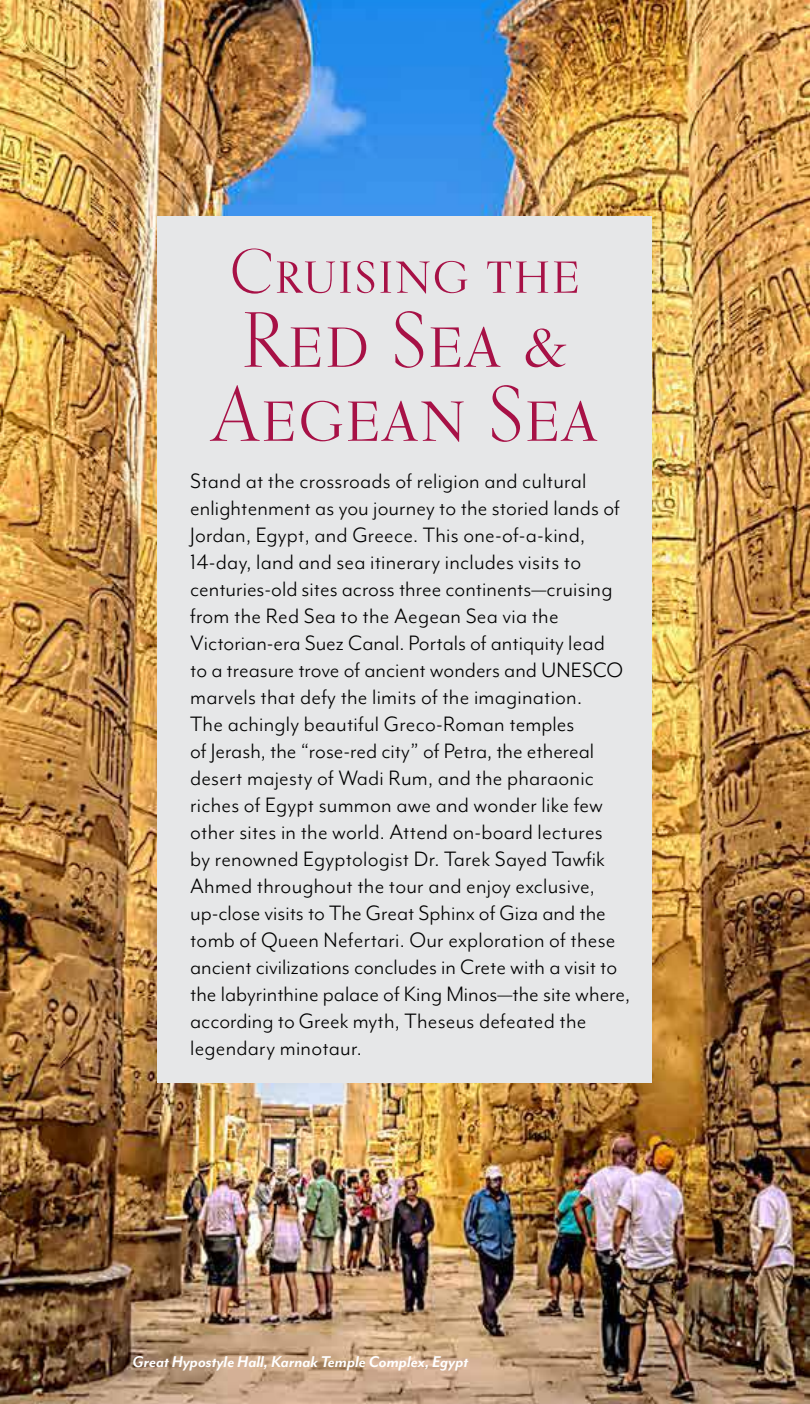
<style>
.page{position:relative;width:810px;height:1404px;background:#fff}
.page>*{position:absolute;margin:0;border:0;box-sizing:border-box;transform-origin:0 0}
.t1{font:78px/74px "Kumlien Pro";color:#a71146;text-align:center}
.t2{font:62px "Kumlien Pro";color:#a71146}
.t3{font:24px/27px "Mr Eaves Mod OT";letter-spacing:.005em;color:#000}
.t4{font:italic 700 18px "Mr Eaves Mod OT";letter-spacing:-.005em;color:#fff}
</style>
<div class="page">
<img style="left:0;top:0;width:810px;height:1404px">
<div style="left:158px;top:216px;width:495px;height:867px;background:#e6e7e8"></div>
<h2 class="t2" style="left:229px;top:235px;width:353px">Cruising the</h2>
<h1 class="t1" style="left:212px;top:303px;width:388px">Red Sea &amp;<br>Aegean Sea</h1>
<p class="t3" style="left:190px;top:469px;width:442px">Stand at the crossroads of religion and cultural enlightenment as you journey to the storied lands of Jordan, Egypt, and Greece. This one-of-a-kind, 14-day, land and sea itinerary includes visits to centuries-old sites across three continents—cruising from the Red Sea to the Aegean Sea via the Victorian-era Suez Canal. Portals of antiquity lead<br>to a treasure trove of ancient wonders and UNESCO marvels that defy the limits of the imagination.<br>The achingly beautiful Greco-Roman temples<br>of Jerash, the “rose-red city” of Petra, the ethereal desert majesty of Wadi Rum, and the pharaonic riches of Egypt summon awe and wonder like few other sites in the world. Attend on-board lectures<br>by renowned Egyptologist Dr. Tarek Sayed Tawfik Ahmed throughout the tour and enjoy exclusive, up-close visits to The Great Sphinx of Giza and the tomb of Queen Nefertari. Our exploration of these ancient civilizations concludes in Crete with a visit to the labyrinthine palace of King Minos—the site where, according to Greek myth, Theseus defeated the legendary minotaur.</p>
<p class="t4" style="left:132px;top:1356px;width:338px">Great Hypostyle Hall, Karnak Temple Complex, Egypt</p>
</div>
